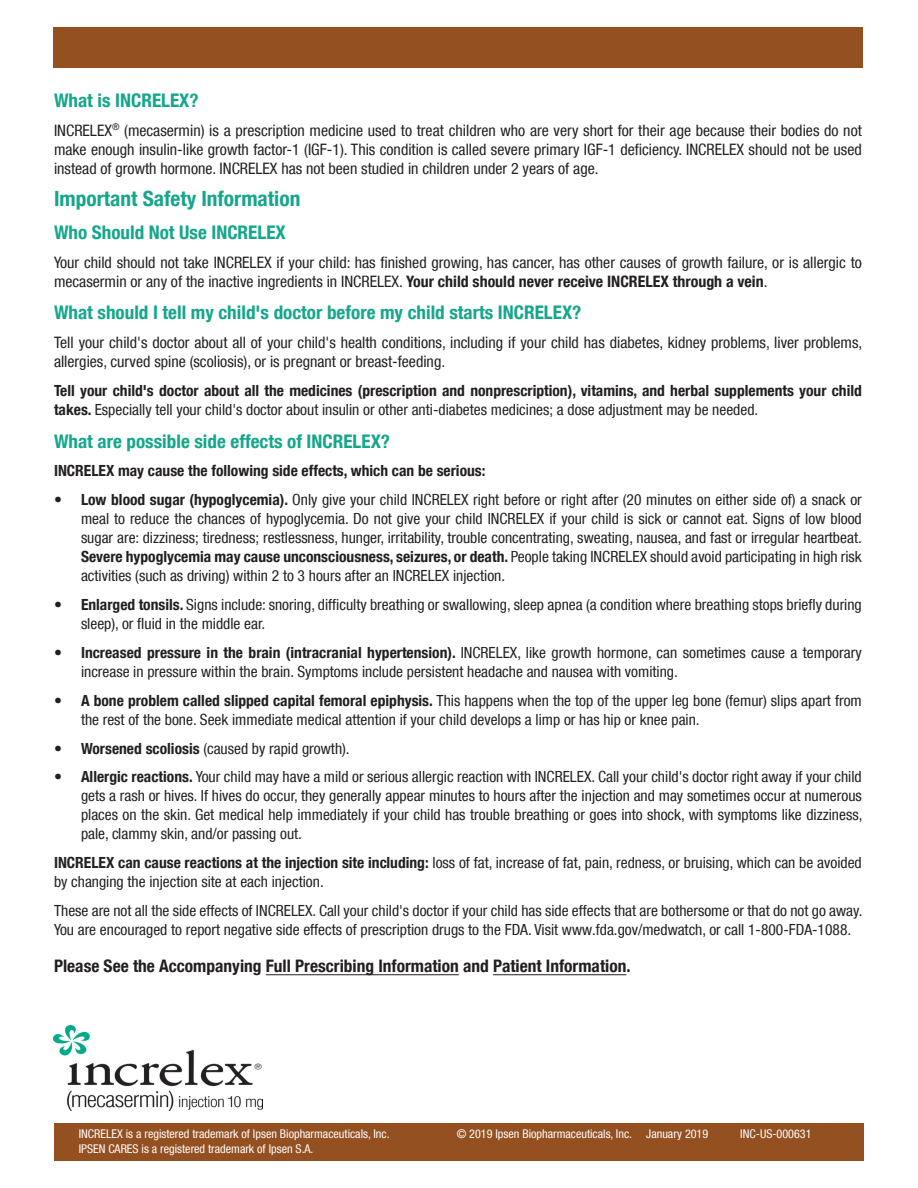
<style>
.page{position:relative;width:918px;height:1188px;background:#fff}
.page>*{position:absolute;margin:0;border:0;box-sizing:border-box;transform-origin:0 0}
.Subhead-HelvNeueBold{font:700 condensed 21px "Helvetica Neue LT Com";color:#15a68b}
.Subhead-HelvNeueBold-2{font:700 condensed 18.75px "Helvetica Neue LT Com";color:#15a68b}
.HelvNeu_OTF__Cnd_Lft{font:700 condensed 17.25px "Helvetica Neue LT Com";color:#231f20}
.HelvNeu_OTF__Cnd_Lft-2{font:condensed 15.75px/19px "Helvetica Neue LT Com";color:#231f20}
.HelvNeu_OTF__Cnd_Lft-3{font:condensed 15.3px/19px "Helvetica Neue LT Com";color:#231f20}
.HelvNeu_OTF__Cnd_Lft-4{font:700 condensed 15.3px/19px "Helvetica Neue LT Com";color:#231f20}
.t1{font:condensed 12px "Helvetica Neue LT Com";color:#fff}
.s1{font-weight:700}
.s2{font-weight:400}
.s3{font-size:15.75px}
</style>
<div class="page">
<div style="left:54px;top:1124px;width:810px;height:37px;background:#955021"></div>
<div style="left:53px;top:27px;width:810px;height:41px;background:#955021"></div>
<img style="left:54px;top:1026px;width:208px;height:84px">
<hr style="left:266px;top:974px;width:193px;height:1px;background:#231f20">
<hr style="left:493px;top:974px;width:133px;height:1px;background:#231f20">
<p class="Subhead-HelvNeueBold-2" style="left:54px;top:89px;width:146px">What is INCRELEX?</p>
<p class="HelvNeu_OTF__Cnd_Lft-2" style="left:54px;top:120px;width:809px;text-align:justify">INCRELEX<sup>®</sup> (mecasermin) is a prescription medicine used to treat children who are very short for their age because their bodies do not make enough insulin-like growth factor-1 (IGF-1). This condition is called severe primary IGF-1 deficiency. INCRELEX should not be used instead of growth hormone. INCRELEX has not been studied in children under 2 years of age.</p>
<p class="Subhead-HelvNeueBold" style="left:54px;top:186px;width:248px">Important Safety Information</p>
<p class="Subhead-HelvNeueBold-2" style="left:54px;top:221px;width:233px">Who Should Not Use INCRELEX</p>
<p class="HelvNeu_OTF__Cnd_Lft-2" style="left:54px;top:252px;width:809px">Your child should not take INCRELEX if your child: has finished growing, has cancer, has other causes of growth failure, or is allergic to mecasermin or any of the inactive ingredients in INCRELEX. <span class="s1">Your child should never receive INCRELEX through a vein</span>.</p>
<p class="Subhead-HelvNeueBold-2" style="left:54px;top:301px;width:529px">What should I tell my child's doctor before my child starts INCRELEX?</p>
<p class="HelvNeu_OTF__Cnd_Lft-2" style="left:54px;top:333px;width:810px">Tell your child's doctor about all of your child's health conditions, including if your child has diabetes, kidney problems, liver problems, allergies, curved spine (scoliosis), or is pregnant or breast-feeding.</p>
<p class="HelvNeu_OTF__Cnd_Lft-4" style="left:54px;top:381px;width:809px">Tell your child's doctor about all the medicines (prescription and nonprescription), vitamins, and herbal supplements your child takes. <span class="s2">Especially tell your child's doctor about insulin or other anti-diabetes medicines; a dose adjustment may be needed.</span></p>
<p class="Subhead-HelvNeueBold-2" style="left:54px;top:430px;width:338px">What are possible side effects of INCRELEX?</p>
<p class="HelvNeu_OTF__Cnd_Lft-4" style="left:54px;top:461px;width:433px">INCRELEX may cause the following side effects, which can be serious:</p>
<p class="HelvNeu_OTF__Cnd_Lft-3" style="left:81px;top:490px;width:782px;text-align:justify;text-indent:-27px"><span class="s3">•</span> <span class="s1">Low blood sugar (hypoglycemia).</span> Only give your child INCRELEX right before or right after (20 minutes on either side of) a snack or meal to reduce the chances of hypoglycemia. Do not give your child INCRELEX if your child is sick or cannot eat. Signs of low blood sugar are: dizziness; tiredness; restlessness, hunger, irritability, trouble concentrating, sweating, nausea, and fast or irregular heartbeat.<br><span class="s1">Severe hypoglycemia may cause unconsciousness, seizures, or death.</span> People taking INCRELEX should avoid participating in high risk activities (such as driving) within 2 to 3 hours after an INCRELEX injection.</p>
<p class="HelvNeu_OTF__Cnd_Lft-3" style="left:81px;top:595px;width:782px;text-indent:-27px"><span class="s3">•</span> <span class="s1">Enlarged tonsils.</span> Signs include: snoring, difficulty breathing or swallowing, sleep apnea (a condition where breathing stops briefly during sleep), or fluid in the middle ear.</p>
<p class="HelvNeu_OTF__Cnd_Lft-3" style="left:81px;top:643px;width:782px;text-indent:-27px"><span class="s3">•</span> <span class="s1">Increased pressure in the brain (intracranial hypertension).</span> INCRELEX, like growth hormone, can sometimes cause a temporary increase in pressure within the brain. Symptoms include persistent headache and nausea with vomiting.</p>
<p class="HelvNeu_OTF__Cnd_Lft-3" style="left:81px;top:691px;width:782px;text-indent:-27px"><span class="s3">•</span> <span class="s1">A bone problem called slipped capital femoral epiphysis.</span> This happens when the top of the upper leg bone (femur) slips apart from the rest of the bone. Seek immediate medical attention if your child develops a limp or has hip or knee pain.</p>
<p class="HelvNeu_OTF__Cnd_Lft-3" style="left:54px;top:738px;width:297px"><span class="s3">•</span> <span class="s1">Worsened scoliosis</span> (caused by rapid growth).</p>
<p class="HelvNeu_OTF__Cnd_Lft-3" style="left:81px;top:767px;width:783px;text-align:justify;text-indent:-27px"><span class="s3">•</span> <span class="s1">Allergic reactions.</span> Your child may have a mild or serious allergic reaction with INCRELEX. Call your child's doctor right away if your child gets a rash or hives. If hives do occur, they generally appear minutes to hours after the injection and may sometimes occur at numerous places on the skin. Get medical help immediately if your child has trouble breathing or goes into shock, with symptoms like dizziness, pale, clammy skin, and/or passing out.</p>
<p class="HelvNeu_OTF__Cnd_Lft-3" style="left:54px;top:853px;width:809px"><span class="s1">INCRELEX can cause reactions at the injection site including:</span> loss of fat, increase of fat, pain, redness, or bruising, which can be avoided by changing the injection site at each injection.</p>
<p class="HelvNeu_OTF__Cnd_Lft-3" style="left:54px;top:901px;width:810px">These are not all the side effects of INCRELEX. Call your child's doctor if your child has side effects that are bothersome or that do not go away.<br>You are encouraged to report negative side effects of prescription drugs to the FDA. Visit www.fda.gov/medwatch, or call 1-800-FDA-1088.</p>
<p class="HelvNeu_OTF__Cnd_Lft" style="left:54px;top:955px;width:578px">Please See the Accompanying Full Prescribing Information and Patient Information.</p>
<p class="t1" style="left:79px;top:1126px;width:312px">INCRELEX is a registered trademark of Ipsen Biopharmaceuticals, Inc.</p>
<p class="t1" style="left:457px;top:1126px;width:253px">© 2019 Ipsen Biopharmaceuticals, Inc. January 2019</p>
<p class="t1" style="left:740px;top:1126px;width:73px">INC-US-000631</p>
<p class="t1" style="left:79px;top:1141px;width:236px">IPSEN CARES is a registered trademark of Ipsen S.A.</p>
</div>
